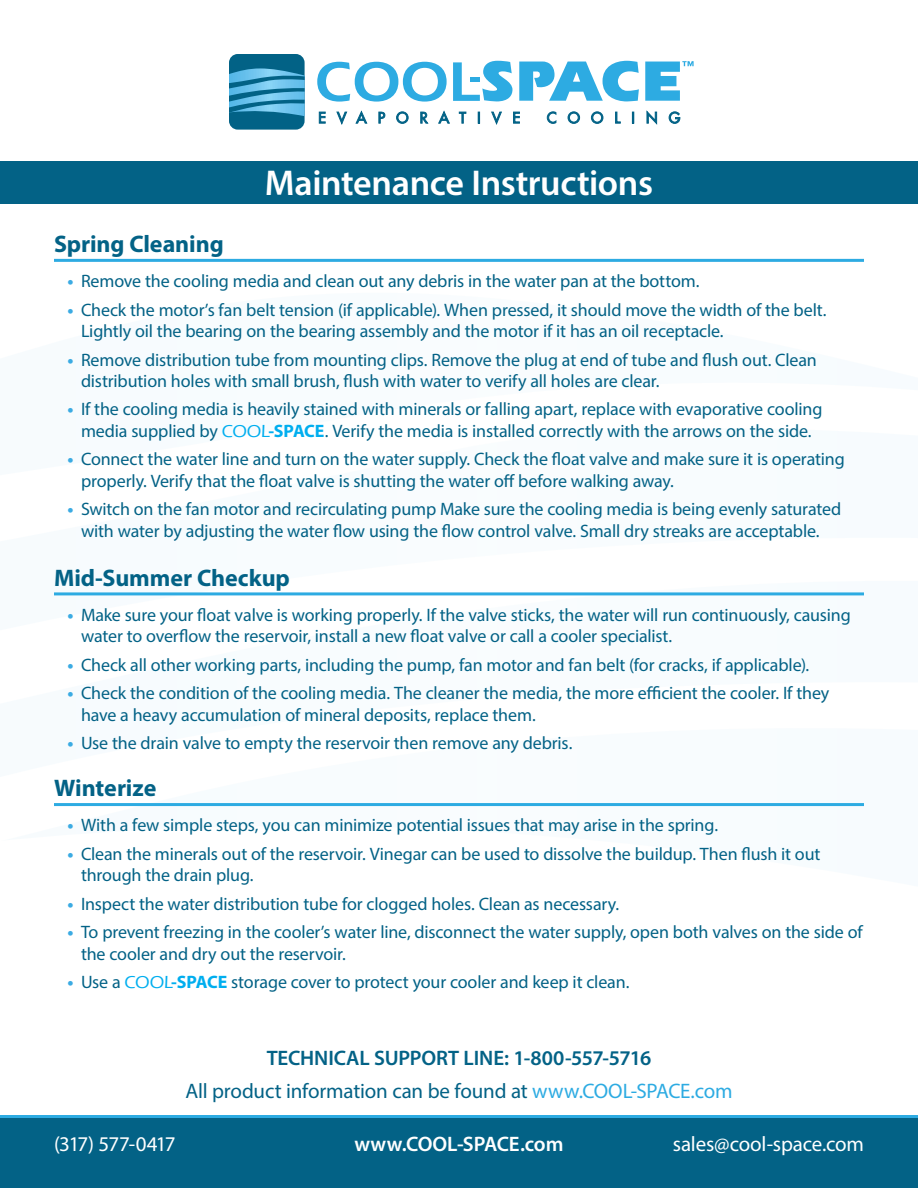
<style>
.page{position:relative;width:918px;height:1188px;background:#fff}
.page>*{position:absolute;margin:0;border:0;box-sizing:border-box;transform-origin:0 0}
.t1{font:600 36px "Myriad Pro";letter-spacing:-.01em;color:#fff}
.t2{font:700 24px "Myriad Pro";letter-spacing:-.005em;color:#036286}
.t3{font:600 21px/33px "Myriad Pro";letter-spacing:-.005em;color:#036286;text-align:center}
.t4{font:21px "Myriad Pro";letter-spacing:-.01em;color:#fff}
.t5{font:600 21px "Myriad Pro";letter-spacing:-.005em;color:#fff}
.t6{font:21px "Myriad Pro";letter-spacing:-.065em;color:#fff}
.t7{font:18px/21.6px "Myriad Pro";letter-spacing:-.01em;color:#036286}
.s1{font-weight:700;color:#3babe3}
.s2{font-family:"Eras ITC";font-weight:500;color:#00aeef}
.s3{font-weight:700;color:#00aeef}
.s4{font-weight:400}
.s5{font-weight:400;color:#2dabe2}
</style>
<div class="page">
<svg style="left:519px;top:61px;width:120px;height:40px"></svg>
<svg style="left:317px;top:62px;width:130px;height:40px"></svg>
<svg style="left:453px;top:61px;width:59px;height:40px"></svg>
<div style="left:470px;top:77px;width:10px;height:5px;background:#2dabe2"></div>
<svg style="left:645px;top:61px;width:49px;height:40px"></svg>
<svg style="left:229px;top:54px;width:76px;height:76px;background:#308ab0"></svg>
<svg style="left:319px;top:112px;width:7px;height:11px"></svg>
<svg style="left:337px;top:112px;width:10px;height:13px"></svg>
<svg style="left:356px;top:111px;width:11px;height:12px"></svg>
<svg style="left:379px;top:112px;width:6px;height:11px"></svg>
<svg style="left:396px;top:112px;width:12px;height:12px"></svg>
<svg style="left:420px;top:112px;width:8px;height:12px"></svg>
<svg style="left:438px;top:111px;width:12px;height:12px"></svg>
<svg style="left:459px;top:112px;width:7px;height:11px"></svg>
<svg style="left:478px;top:112px;width:2px;height:11px"></svg>
<svg style="left:491px;top:112px;width:11px;height:13px"></svg>
<svg style="left:513px;top:112px;width:7px;height:11px"></svg>
<svg style="left:547px;top:112px;width:9px;height:12px"></svg>
<svg style="left:568px;top:112px;width:12px;height:12px"></svg>
<svg style="left:591px;top:112px;width:12px;height:12px"></svg>
<svg style="left:615px;top:112px;width:6px;height:11px"></svg>
<svg style="left:632px;top:112px;width:2px;height:11px"></svg>
<svg style="left:647px;top:111px;width:10px;height:13px"></svg>
<svg style="left:669px;top:112px;width:11px;height:12px"></svg>
<div style="left:0;top:1116px;width:918px;height:72px;background:#2dabe2"></div>
<div style="left:0;top:1118px;width:918px;height:70px;background:#036286"></div>
<div style="left:0;top:161px;width:918px;height:43px;background:#036286"></div>
<hr style="left:54px;top:259px;width:810px;height:3px;background:#2dabe2">
<hr style="left:54px;top:592px;width:810px;height:3px;background:#2dabe2">
<hr style="left:54px;top:803px;width:810px;height:3px;background:#2dabe2">
<h1 class="t1" style="left:265px;top:160px;width:390px">Maintenance Instructions</h1>
<h2 class="t2" style="left:54px;top:228px;width:171px">Spring Cleaning</h2>
<p class="t7" style="left:68px;top:270px;width:634px"><span class="s1">•</span> Remove the cooling media and clean out any debris in the water pan at the bottom.</p>
<p class="t7" style="left:81px;top:298px;width:747px;text-indent:-14px"><span class="s1">•</span> Check the motor’s fan belt tension (if applicable). When pressed, it should move the width of the belt.<br>Lightly oil the bearing on the bearing assembly and the motor if it has an oil receptacle.</p>
<p class="t7" style="left:81px;top:348px;width:737px;text-indent:-14px"><span class="s1">•</span> Remove distribution tube from mounting clips. Remove the plug at end of tube and flush out. Clean distribution holes with small brush, flush with water to verify all holes are clear.</p>
<p class="t7" style="left:68px;top:398px;width:756px;text-align:center"><span class="s1">•</span> If the cooling media is heavily stained with minerals or falling apart, replace with evaporative cooling media supplied by <span class="s2">COOL</span><span class="s3">-SPACE</span>. Verify the media is installed correctly with the arrows on the side.</p>
<p class="t7" style="left:81px;top:448px;width:765px;text-indent:-14px"><span class="s1">•</span> Connect the water line and turn on the water supply. Check the float valve and make sure it is operating properly. Verify that the float valve is shutting the water off before walking away.</p>
<p class="t7" style="left:68px;top:498px;width:775px;text-align:center"><span class="s1">•</span> Switch on the fan motor and recirculating pump Make sure the cooling media is being evenly saturated with water by adjusting the water flow using the flow control valve. Small dry streaks are acceptable.</p>
<h2 class="t2" style="left:54px;top:562px;width:237px">Mid-Summer Checkup</h2>
<p class="t7" style="left:81px;top:604px;width:771px;text-indent:-14px"><span class="s1">•</span> Make sure your float valve is working properly. If the valve sticks, the water will run continuously, causing water to overflow the reservoir, install a new float valve or call a cooler specialist.</p>
<p class="t7" style="left:68px;top:654px;width:743px"><span class="s1">•</span> Check all other working parts, including the pump, fan motor and fan belt (for cracks, if applicable).</p>
<p class="t7" style="left:81px;top:682px;width:750px;text-indent:-14px"><span class="s1">•</span> Check the condition of the cooling media. The cleaner the media, the more efficient the cooler. If they have a heavy accumulation of mineral deposits, replace them.</p>
<p class="t7" style="left:68px;top:732px;width:506px"><span class="s1">•</span> Use the drain valve to empty the reservoir then remove any debris.</p>
<h2 class="t2" style="left:54px;top:773px;width:104px">Winterize</h2>
<p class="t7" style="left:68px;top:814px;width:652px"><span class="s1">•</span> With a few simple steps, you can minimize potential issues that may arise in the spring.</p>
<p class="t7" style="left:81px;top:843px;width:741px;text-indent:-14px"><span class="s1">•</span> Clean the minerals out of the reservoir. Vinegar can be used to dissolve the buildup. Then flush it out through the drain plug.</p>
<p class="t7" style="left:68px;top:893px;width:553px"><span class="s1">•</span> Inspect the water distribution tube for clogged holes. Clean as necessary.</p>
<p class="t7" style="left:81px;top:921px;width:783px;text-indent:-14px"><span class="s1">•</span> To prevent freezing in the cooler’s water line, disconnect the water supply, open both valves on the side of the cooler and dry out the reservoir.</p>
<p class="t7" style="left:68px;top:971px;width:563px"><span class="s1">•</span> Use a <span class="s2">COOL</span><span class="s3">-SPACE</span> storage cover to protect your cooler and keep it clean.</p>
<p class="t3" style="left:185px;top:1041px;width:549px">TECHNICAL SUPPORT LINE: 1-800-557-5716<br><span class="s4">All product information can be found at</span> <span class="s5">www.COOL-SPACE.com</span></p>
<p class="t4" style="left:673px;top:1131px;width:193px">sales@cool-space.com</p>
<p class="t6" style="left:54px;top:1131px;width:123px">(317) 577-0417</p>
<p class="t5" style="left:354px;top:1131px;width:211px">www.COOL-SPACE.com</p>
</div>
